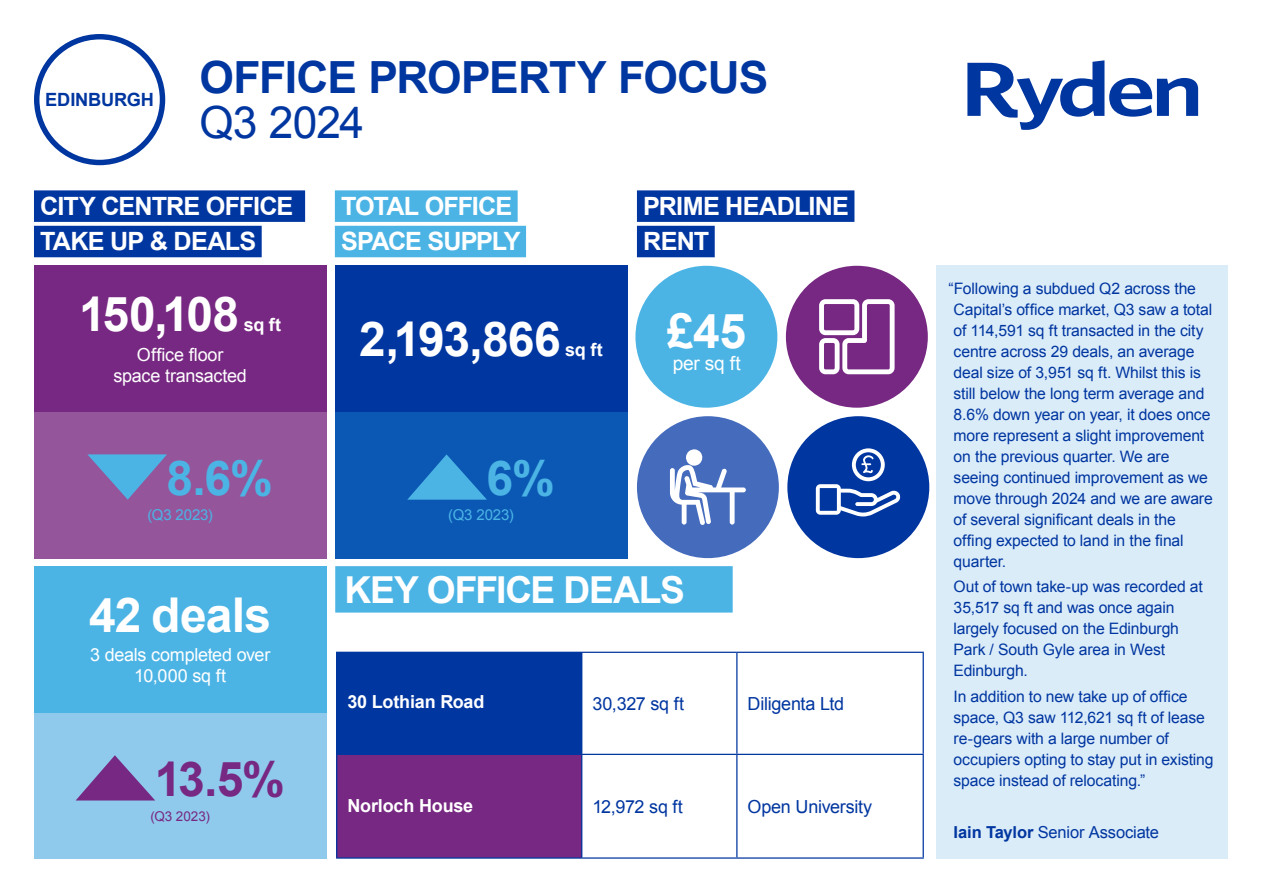
<style>
.page{position:relative;width:1263px;height:893px;background:#fff}
.page>*{position:absolute;margin:0;border:0;box-sizing:border-box;transform-origin:0 0}
.Number{font:700 48px "Arial";letter-spacing:-.015em;color:#fff}
.Number-2{font:700 48px "Arial";color:#4cb4e5}
.Number-3{font:700 48px "Arial";color:#772882}
.Number_Large{font:700 48px "Arial";color:#fff}
.Page_Title{font:700 44.4px/45.8px "Arial";letter-spacing:-.025em;color:#0036a0}
.Line_Text_Light_Blue{font:700 37.2px "Arial";letter-spacing:-.03em;color:#fff}
.Line_Text_Blue{font:700 25.2px/35.4px "Arial";letter-spacing:-.03em;color:#fff}
.Line_Text_Light_Blue-2{font:700 25.2px "Arial";letter-spacing:-.05em;color:#fff}
.Number_Text_Large{font:19.2px "Arial";letter-spacing:-.015em;color:#fff}
.t1{font:700 18.3px "Arial";letter-spacing:-.01em;color:#0036a0}
.Number_Text{font:18px/21px "Arial";letter-spacing:-.015em;color:#fff;text-align:center}
.Table_Text_2{font:18px "Arial";letter-spacing:-.015em;color:#0036a0}
.Table_Text_1{font:700 18px "Arial";letter-spacing:-.01em;color:#fff}
.Number-4{font:700 18px "Arial";color:#fff}
.t2{font:16.5px "Arial";letter-spacing:-.01em;color:#0036a0}
.t3{font:15.75px/21px "Arial";letter-spacing:-.01em;color:#0036a0}
.Number_Text_Small{font:15px "Arial";letter-spacing:-.005em;color:#4cb4e5}
.Number_Text_Small-2{font:13.5px "Arial";color:#772882}
.s1{font-weight:400}
.s2{font-weight:700}
</style>
<div class="page">
<div style="left:34px;top:713px;width:292px;height:146px;background:#8fcaed"></div>
<div style="left:34px;top:567px;width:292px;height:146px;background:#4cb4e5"></div>
<div style="left:34px;top:266px;width:292px;height:146px;background:#772882"></div>
<div style="left:34px;top:412px;width:292px;height:146px;background:#94559a"></div>
<div style="left:335px;top:412px;width:292px;height:146px;background:#0a58b4"></div>
<div style="left:335px;top:266px;width:292px;height:146px;background:#0036a0"></div>
<div style="left:936px;top:266px;width:292px;height:593px;background:#dbecf9"></div>
<div style="left:337px;top:652px;width:245px;height:102px;background:#0036a0"></div>
<div style="left:337px;top:754px;width:245px;height:104px;background:#772882"></div>
<hr style="left:336px;top:652px;width:246px;height:1px;background:#0036a0">
<hr style="left:336px;top:653px;width:1px;height:101px;background:#0036a0">
<hr style="left:582px;top:652px;width:155px;height:1px;background:#0036a0">
<hr style="left:737px;top:652px;width:187px;height:1px;background:#0036a0">
<hr style="left:736px;top:653px;width:1px;height:101px;background:#0036a0">
<hr style="left:922px;top:653px;width:2px;height:101px;background:#0036a0">
<hr style="left:336px;top:754px;width:246px;height:1px;background:#0036a0">
<hr style="left:336px;top:755px;width:1px;height:102px;background:#0036a0">
<hr style="left:582px;top:754px;width:155px;height:1px;background:#0036a0">
<hr style="left:581px;top:755px;width:1px;height:102px;background:#0036a0">
<hr style="left:737px;top:754px;width:187px;height:1px;background:#0036a0">
<hr style="left:736px;top:755px;width:1px;height:102px;background:#0036a0">
<hr style="left:922px;top:755px;width:2px;height:102px;background:#0036a0">
<hr style="left:336px;top:857px;width:246px;height:2px;background:#0036a0">
<hr style="left:582px;top:857px;width:155px;height:2px;background:#0036a0">
<hr style="left:737px;top:857px;width:187px;height:2px;background:#0036a0">
<svg style="left:967px;top:60px;width:231px;height:70px"></svg>
<div style="left:34px;top:34px;width:131px;height:131px;border:5px solid #0036a0;border-radius:50%"></div>
<svg style="left:87px;top:454px;width:80px;height:46px"></svg>
<div style="left:786px;top:266px;width:142px;height:142px;background:#772882;border-radius:50%"></div>
<svg style="left:819px;top:299px;width:75px;height:75px"></svg>
<div style="left:787px;top:416px;width:142px;height:142px;background:#0036a0;border-radius:50%"></div>
<svg style="left:816px;top:448px;width:84px;height:68px"></svg>
<div style="left:637px;top:190px;width:217px;height:32px;background:#0036a0"></div>
<div style="left:637px;top:226px;width:78px;height:31px;background:#0036a0"></div>
<div style="left:635px;top:266px;width:142px;height:142px;background:#4cb4e5;border-radius:50%"></div>
<div style="left:335px;top:190px;width:183px;height:32px;background:#4cb4e5"></div>
<div style="left:335px;top:226px;width:191px;height:31px;background:#4cb4e5"></div>
<svg style="left:407px;top:454px;width:80px;height:46px"></svg>
<div style="left:34px;top:190px;width:271px;height:32px;background:#0036a0"></div>
<div style="left:34px;top:226px;width:228px;height:31px;background:#0036a0"></div>
<div style="left:637px;top:416px;width:142px;height:142px;background:#456bbd;border-radius:50%"></div>
<svg style="left:670px;top:449px;width:76px;height:76px"></svg>
<svg style="left:76px;top:755px;width:79px;height:45px"></svg>
<div style="left:335px;top:566px;width:398px;height:47px;background:#4cb4e5"></div>
<p class="t1" style="left:45px;top:88px;width:110px">EDINBURGH</p>
<p class="Page_Title" style="left:199px;top:56px;width:570px">OFFICE PROPERTY FOCUS<br><span class="s1">Q3 2024</span></p>
<p class="Line_Text_Blue" style="left:40px;top:189px;width:255px">CITY CENTRE OFFICE</p>
<p class="Line_Text_Blue" style="left:40px;top:225px;width:217px">TAKE UP &amp; DEALS</p>
<p class="Number" style="left:79px;top:283px;width:162px">150,108</p>
<p class="Number-4" style="left:244px;top:313px;width:39px">sq ft</p>
<p class="Number_Text" style="left:114px;top:344px;width:135px">Office floor space transacted</p>
<p class="Number-2" style="left:167px;top:447px;width:108px">8.6%</p>
<p class="Number_Text_Small" style="left:147px;top:505px;width:67px">(Q3 2023)</p>
<p class="Number" style="left:89px;top:583px;width:184px">42 deals</p>
<p class="Number_Text" style="left:90px;top:645px;width:182px">3 deals completed over<br>10,000 sq ft</p>
<p class="Number-3" style="left:155px;top:747px;width:131px">13.5%</p>
<p class="Number_Text_Small-2" style="left:150px;top:807px;width:61px">(Q3 2023)</p>
<p class="Line_Text_Light_Blue-2" style="left:341px;top:190px;width:173px">TOTAL OFFICE</p>
<p class="Line_Text_Light_Blue-2" style="left:341px;top:225px;width:181px">SPACE SUPPLY</p>
<p class="Number" style="left:359px;top:308px;width:203px">2,193,866</p>
<p class="Number-4" style="left:565px;top:338px;width:39px">sq ft</p>
<p class="Number-2" style="left:486px;top:447px;width:70px">6%</p>
<p class="Number_Text_Small" style="left:448px;top:505px;width:67px">(Q3 2023)</p>
<p class="Line_Text_Blue" style="left:643px;top:189px;width:207px">PRIME HEADLINE<br>RENT</p>
<p class="Number_Large" style="left:667px;top:299px;width:80px">£45</p>
<p class="Number_Text_Large" style="left:673px;top:351px;width:70px">per sq ft</p>
<p class="Line_Text_Light_Blue" style="left:344px;top:565px;width:342px">KEY OFFICE DEALS</p>
<p class="Table_Text_1" style="left:347px;top:690px;width:139px">30 Lothian Road</p>
<p class="Table_Text_2" style="left:592px;top:692px;width:93px">30,327 sq ft</p>
<p class="Table_Text_2" style="left:747px;top:692px;width:98px">Diligenta Ltd</p>
<p class="Table_Text_1" style="left:347px;top:793px;width:127px">Norloch House</p>
<p class="Table_Text_2" style="left:592px;top:795px;width:92px">12,972 sq ft</p>
<p class="Table_Text_2" style="left:747px;top:795px;width:126px">Open University</p>
<p class="t3" style="left:954px;top:278px;width:261px;text-indent:-5px">“Following a subdued Q2 across the Capital’s office market, Q3 saw a total of 114,591 sq ft transacted in the city centre across 29 deals, an average deal size of 3,951 sq ft. Whilst this is still below the long term average and 8.6% down year on year, it does once more represent a slight improvement on the previous quarter. We are seeing continued improvement as we move through 2024 and we are aware of several significant deals in the offing expected to land in the final quarter.</p>
<p class="t3" style="left:954px;top:577px;width:251px">Out of town take-up was recorded at<br>35,517 sq ft and was once again largely focused on the Edinburgh<br>Park / South Gyle area in West<br>Edinburgh.</p>
<p class="t3" style="left:954px;top:686px;width:262px">In addition to new take up of office space, Q3 saw 112,621 sq ft of lease re-gears with a large number of occupiers opting to stay put in existing space instead of relocating.”</p>
<p class="t2" style="left:954px;top:821px;width:207px"><span class="s2">Iain Taylor</span> Senior Associate</p>
</div>
